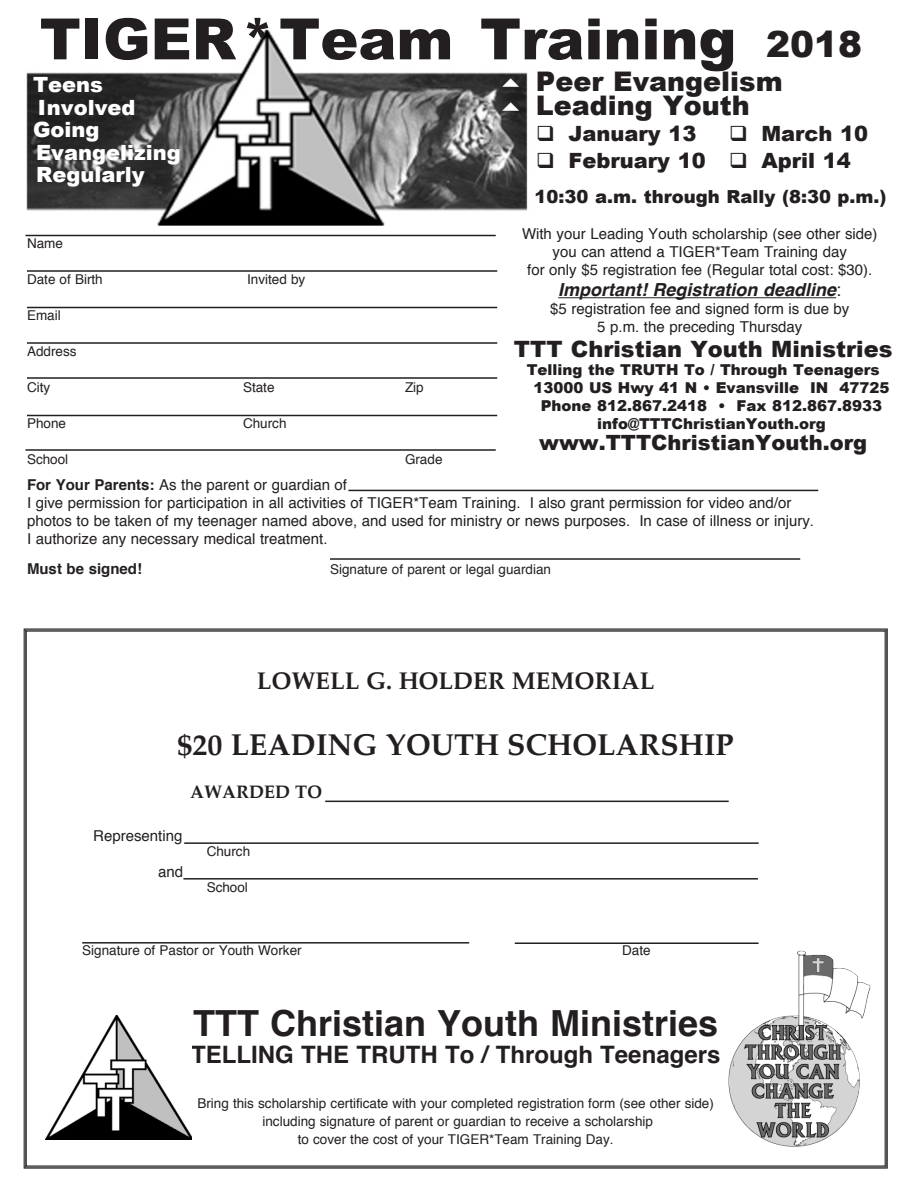
<style>
.page{position:relative;width:918px;height:1188px;background:#fff}
.page>*{position:absolute;margin:0;border:0;box-sizing:border-box;transform-origin:0 0}
.t1{font:900 57px "Arial";color:#231f20}
.t2{font:700 36px "Helvetica";color:#231f20}
.t3{font:900 36px "Arial";color:#231f20}
.t4{font:700 30px "Palatino";color:#231f20}
.t5{font:900 27px "Arial";color:#231f20}
.t6{font:700 24px "Helvetica";color:#231f20}
.t7{font:700 24px "Palatino";color:#231f20}
.t8{font:900 22.5px "Arial";color:#231f20}
.t9{font:900 21px "Arial";color:#231f20}
.t10{font:900 21px "Arial";color:#fff}
.t11{font:italic 700 18px "Helvetica";color:#231f20}
.t12{font:900 18px "Arial";color:#231f20}
.t13{font:700 18px "Palatino";color:#231f20}
.t14{font:15px "Helvetica";color:#231f20}
.t15{font:900 15px "Arial";color:#231f20}
.t16{font:700 15px "Helvetica";color:#231f20}
.t17{font:13.5px "Helvetica";color:#231f20}
.s1{font-weight:400;font-style:normal}
.s2{font-weight:700}
</style>
<div class="page">
<img style="left:26px;top:29px;width:502px;height:197px">
<hr style="left:27px;top:415px;width:470px;height:1px;background:#231f20">
<hr style="left:26px;top:449px;width:470px;height:2px;background:#231f20">
<hr style="left:26px;top:235px;width:470px;height:1px;background:#231f20">
<hr style="left:27px;top:270px;width:470px;height:2px;background:#231f20">
<hr style="left:27px;top:377px;width:470px;height:2px;background:#231f20">
<hr style="left:27px;top:342px;width:470px;height:2px;background:#231f20">
<hr style="left:27px;top:307px;width:470px;height:1px;background:#231f20">
<hr style="left:330px;top:558px;width:470px;height:2px;background:#231f20">
<hr style="left:348px;top:490px;width:470px;height:1px;background:#231f20">
<hr style="left:558px;top:297px;width:278px;height:1px;background:#231f20">
<svg style="left:23px;top:628px;width:865px;height:541px"></svg>
<hr style="left:325px;top:801px;width:404px;height:1px;background:#231f20">
<hr style="left:184px;top:842px;width:575px;height:2px;background:#231f20">
<hr style="left:183px;top:878px;width:575px;height:2px;background:#231f20">
<hr style="left:82px;top:942px;width:387px;height:2px;background:#231f20">
<img style="left:45px;top:1015px;width:146px;height:124px">
<img style="left:728px;top:951px;width:142px;height:196px">
<hr style="left:515px;top:942px;width:244px;height:2px;background:#231f20">
<svg style="left:73px;top:91px;width:13px;height:1px"></svg>
<svg style="left:127px;top:91px;width:13px;height:1px"></svg>
<svg style="left:181px;top:91px;width:13px;height:1px"></svg>
<svg style="left:235px;top:91px;width:13px;height:1px"></svg>
<svg style="left:289px;top:91px;width:13px;height:1px"></svg>
<svg style="left:343px;top:91px;width:13px;height:1px"></svg>
<svg style="left:397px;top:91px;width:13px;height:1px"></svg>
<svg style="left:502px;top:78px;width:17px;height:9px"></svg>
<svg style="left:73px;top:115px;width:13px;height:1px"></svg>
<svg style="left:127px;top:115px;width:13px;height:1px"></svg>
<svg style="left:181px;top:115px;width:13px;height:1px"></svg>
<svg style="left:235px;top:115px;width:13px;height:1px"></svg>
<svg style="left:289px;top:115px;width:13px;height:1px"></svg>
<svg style="left:343px;top:115px;width:13px;height:1px"></svg>
<svg style="left:397px;top:115px;width:13px;height:1px"></svg>
<svg style="left:502px;top:102px;width:17px;height:9px"></svg>
<svg style="left:73px;top:139px;width:13px;height:1px"></svg>
<svg style="left:127px;top:139px;width:13px;height:1px"></svg>
<svg style="left:181px;top:139px;width:13px;height:1px"></svg>
<svg style="left:235px;top:139px;width:13px;height:1px"></svg>
<svg style="left:289px;top:139px;width:13px;height:1px"></svg>
<svg style="left:343px;top:139px;width:13px;height:1px"></svg>
<svg style="left:397px;top:139px;width:13px;height:1px"></svg>
<p class="t1" style="left:40px;top:-2px;width:698px">TIGER*Team Training</p>
<p class="t5" style="left:536px;top:62px;width:248px">Peer Evangelism</p>
<p class="t5" style="left:536px;top:86px;width:215px">Leading Youth</p>
<p class="t3" style="left:766px;top:18px;width:98px">2018</p>
<p class="t10" style="left:33px;top:69px;width:72px">Teens</p>
<p class="t10" style="left:38px;top:92px;width:99px">Involved</p>
<p class="t10" style="left:33px;top:114px;width:68px">Going</p>
<p class="t10" style="left:36px;top:137px;width:146px">Evangelizing</p>
<p class="t10" style="left:36px;top:159px;width:110px">Regularly</p>
<p class="t9" style="left:536px;top:118px;width:162px">❑ January 13</p>
<p class="t9" style="left:729px;top:118px;width:141px">❑ March 10</p>
<p class="t9" style="left:536px;top:145px;width:316px">❑ February 10 ❑ April 14</p>
<p class="t12" style="left:535px;top:183px;width:354px">10:30 a.m. through Rally (8:30 p.m.)</p>
<p class="t14" style="left:522px;top:222px;width:357px">With your Leading Youth scholarship (see other side)</p>
<p class="t14" style="left:553px;top:240px;width:296px">you can attend a TIGER*Team Training day</p>
<p class="t14" style="left:527px;top:258px;width:347px">for only $5 registration fee (Regular total cost: $30).</p>
<p class="t11" style="left:558px;top:275px;width:285px">Important! Registration deadline<span class="s1">:</span></p>
<p class="t14" style="left:550px;top:298px;width:301px">$5 registration fee and signed form is due by</p>
<p class="t14" style="left:597px;top:316px;width:207px">5 p.m. the preceding Thursday</p>
<p class="t17" style="left:27px;top:233px;width:38px">Name</p>
<p class="t17" style="left:27px;top:269px;width:77px">Date of Birth</p>
<p class="t17" style="left:247px;top:269px;width:60px">Invited by</p>
<p class="t17" style="left:27px;top:305px;width:35px">Email</p>
<p class="t17" style="left:27px;top:341px;width:51px">Address</p>
<p class="t17" style="left:27px;top:377px;width:25px">City</p>
<p class="t17" style="left:243px;top:377px;width:33px">State</p>
<p class="t17" style="left:405px;top:377px;width:20px">Zip</p>
<p class="t17" style="left:27px;top:413px;width:41px">Phone</p>
<p class="t17" style="left:243px;top:413px;width:45px">Church</p>
<p class="t17" style="left:27px;top:449px;width:43px">School</p>
<p class="t17" style="left:405px;top:449px;width:39px">Grade</p>
<p class="t14" style="left:27px;top:473px;width:322px"><span class="s2">For Your Parents:</span> As the parent or guardian of</p>
<p class="t14" style="left:27px;top:491px;width:766px">I give permission for participation in all activities of TIGER*Team Training. I also grant permission for video and/or</p>
<p class="t14" style="left:27px;top:509px;width:789px">photos to be taken of my teenager named above, and used for ministry or news purposes. In case of illness or injury.</p>
<p class="t14" style="left:27px;top:527px;width:302px">I authorize any necessary medical treatment.</p>
<p class="t16" style="left:27px;top:557px;width:117px">Must be signed!</p>
<p class="t17" style="left:330px;top:559px;width:223px">Signature of parent or legal guardian</p>
<p class="t8" style="left:514px;top:333px;width:380px">TTT Christian Youth Ministries</p>
<p class="t15" style="left:527px;top:359px;width:355px">Telling the TRUTH To / Through Teenagers</p>
<p class="t15" style="left:534px;top:377px;width:357px">13000 US Hwy 41 N • Evansville IN 47725</p>
<p class="t15" style="left:541px;top:395px;width:343px">Phone 812.867.2418 • Fax 812.867.8933</p>
<p class="t15" style="left:597px;top:413px;width:230px">info@TTTChristianYouth.org</p>
<p class="t9" style="left:539px;top:428px;width:329px">www.TTTChristianYouth.org</p>
<p class="t7" style="left:257px;top:660px;width:399px">LOWELL G. HOLDER MEMORIAL</p>
<p class="t4" style="left:178px;top:719px;width:558px">$20 LEADING YOUTH SCHOLARSHIP</p>
<p class="t13" style="left:190px;top:777px;width:133px">AWARDED TO</p>
<p class="t14" style="left:93px;top:824px;width:91px">Representing</p>
<p class="t17" style="left:207px;top:841px;width:45px">Church</p>
<p class="t14" style="left:158px;top:860px;width:27px">and</p>
<p class="t17" style="left:207px;top:877px;width:43px">School</p>
<p class="t17" style="left:82px;top:940px;width:221px">Signature of Pastor or Youth Worker</p>
<p class="t17" style="left:622px;top:940px;width:30px">Date</p>
<p class="t2" style="left:193px;top:994px;width:527px">TTT Christian Youth Ministries</p>
<p class="t6" style="left:191px;top:1035px;width:531px">TELLING THE TRUTH To / Through Teenagers</p>
<p class="t17" style="left:197px;top:1093px;width:518px">Bring this scholarship certificate with your completed registration form (see other side)</p>
<p class="t17" style="left:262px;top:1111px;width:392px">including signature of parent or guardian to receive a scholarship</p>
<p class="t17" style="left:298px;top:1129px;width:317px">to cover the cost of your TIGER*Team Training Day.</p>
</div>
